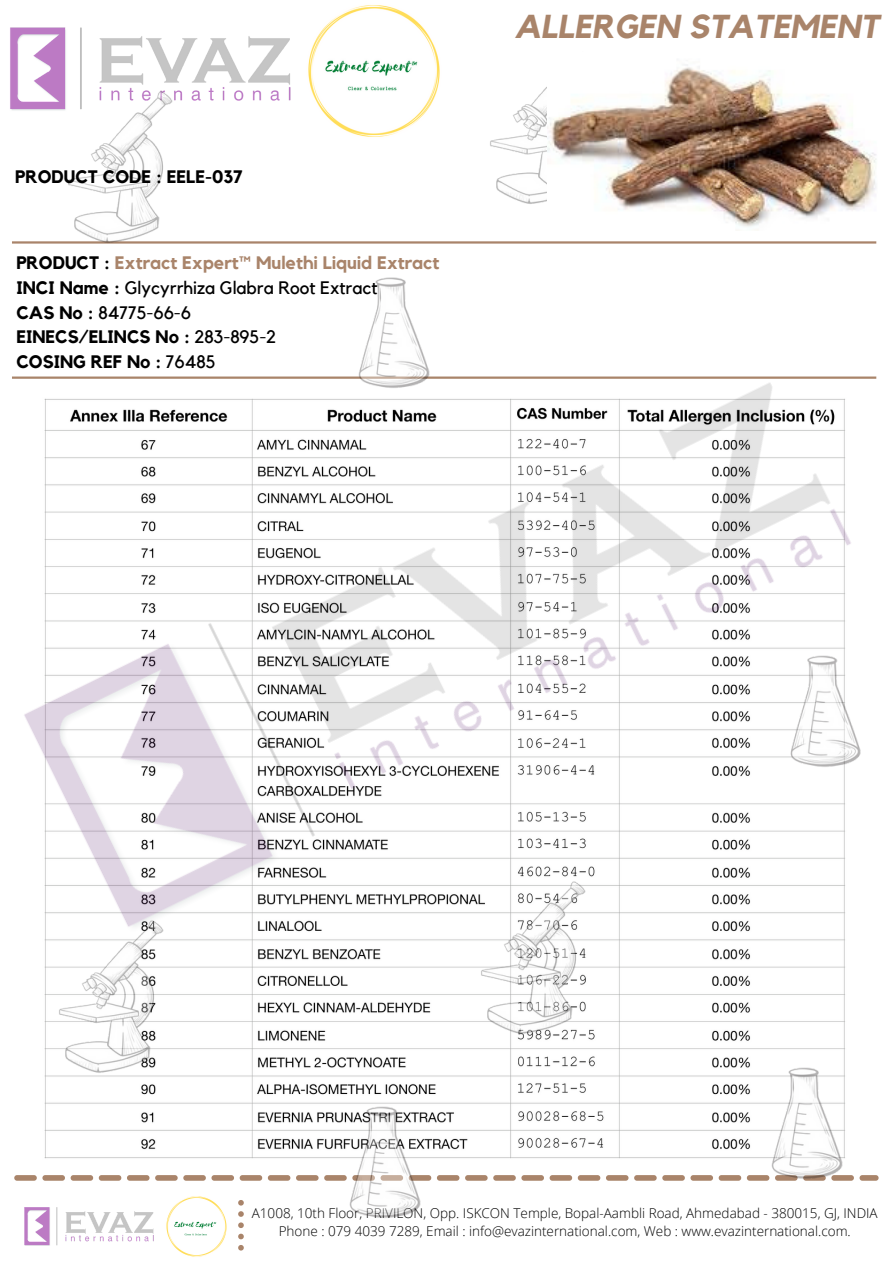
<style>
.page{position:relative;width:894px;height:1264px;background:#fff}
.page>*{position:absolute;margin:0;border:0;box-sizing:border-box;transform-origin:0 0}
.t1{font:italic 700 33px "Kollektif";color:#a9846a}
.t2{font:700 18px "Kollektif";color:#000}
.t3{font:18px "Kollektif";color:#000}
.t4{font:700 18px "Kollektif";color:#a9846a}
.t5{font:300 13.5px "Open Sans";color:#000}
.s1{color:#000}
.s2{font-weight:700}
.s3{font-weight:400}
</style>
<div class="page">
<img style="left:10px;top:27px;width:281px;height:84px">
<img style="left:24px;top:1207px;width:130px;height:38px">
<svg style="left:238px;top:1200px;width:6px;height:50px"></svg>
<img style="left:308px;top:5px;width:132px;height:132px">
<svg style="left:14px;top:1175px;width:864px;height:5px"></svg>
<img style="left:166px;top:1196px;width:61px;height:61px">
<img style="left:44px;top:994px;width:801px;height:165px">
<hr style="left:12px;top:241px;width:864px;height:2px;background:#a9846a">
<img style="left:490px;top:87px;width:57px;height:117px">
<img style="left:43px;top:62px;width:145px;height:182px">
<img style="left:748px;top:1039px;width:112px;height:142px">
<img style="left:456px;top:994px;width:145px;height:69px">
<img style="left:327px;top:1078px;width:111px;height:140px">
<img style="left:44px;top:994px;width:135px;height:108px">
<img style="left:12px;top:277px;width:865px;height:717px">
<img style="left:547px;top:64px;width:329px;height:163px">
<p class="t2" style="left:15px;top:168px;width:229px">PRODUCT CODE : EELE-037</p>
<p class="t4" style="left:16px;top:254px;width:424px"><span class="s1">PRODUCT :</span> Extract Expert™ Mulethi Liquid Extract</p>
<p class="t3" style="left:16px;top:279px;width:363px"><span class="s2">INCI Name :</span> Glycyrrhiza Glabra Root Extract</p>
<p class="t3" style="left:16px;top:304px;width:176px"><span class="s2">CAS No :</span> 84775-66-6</p>
<p class="t2" style="left:16px;top:329px;width:261px">EINECS/ELINCS No : <span class="s3">283-895-2</span></p>
<p class="t2" style="left:16px;top:353px;width:200px">COSING REF No : <span class="s3">76485</span></p>
<p class="t1" style="left:514px;top:12px;width:366px">ALLERGEN STATEMENT</p>
<p class="t5" style="left:252px;top:1203px;width:627px">A1008, 10th Floor, PRIVILON, Opp. ISKCON Temple, Bopal-Aambli Road, Ahmedabad - 380015, GJ, INDIA</p>
<p class="t5" style="left:278px;top:1221px;width:573px">Phone : 079 4039 7289, Email : info@evazinternational.com, Web : www.evazinternational.com.</p>
</div>
